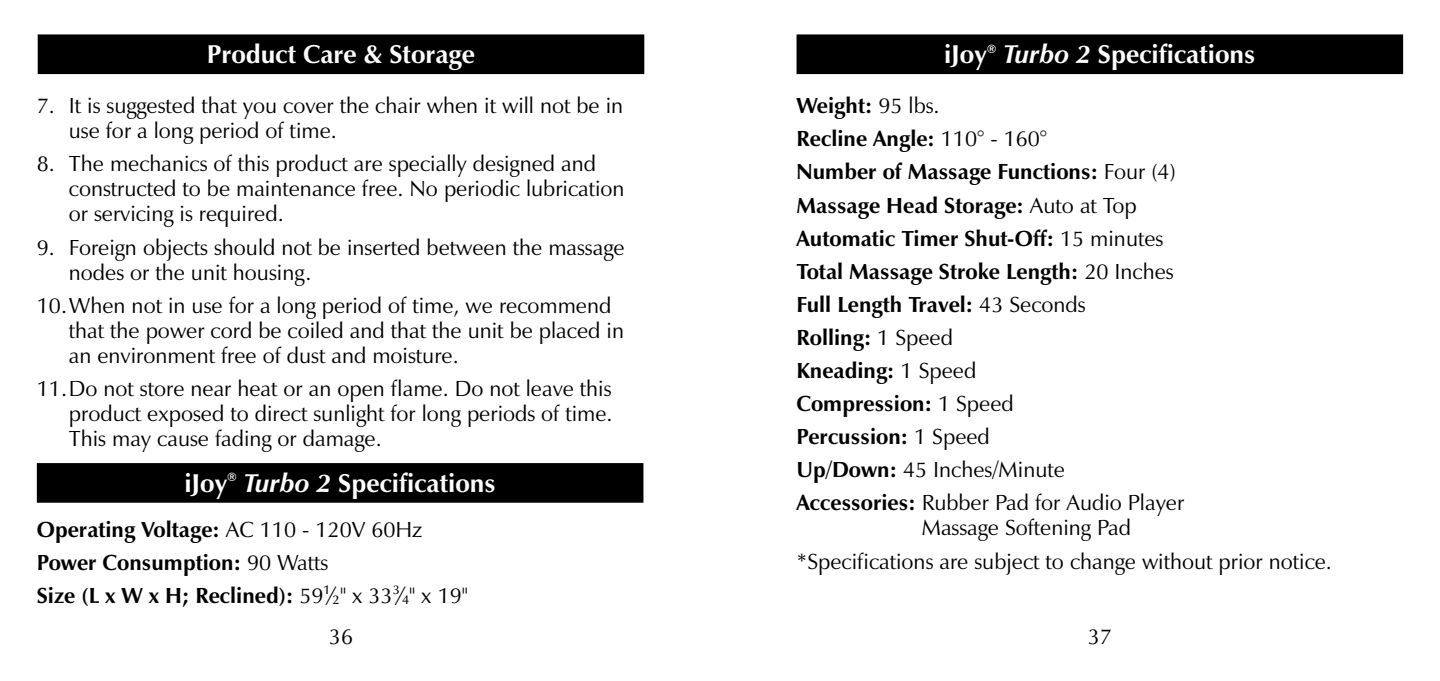
<style>
.page{position:relative;width:1440px;height:681px;background:#fff}
.page>*{position:absolute;margin:0;border:0;box-sizing:border-box;transform-origin:0 0}
.t1{font:700 26px "Zapf Humanist 601 BT";color:#fff}
.t2{font:22px/25px "Zapf Humanist 601 BT";color:#000}
.t3{font:700 22px/33px "Zapf Humanist 601 BT";color:#000}
.t4{font:700 11.6px "Zapf Humanist 601 BT";color:#fff}
.s1{font-style:italic}
.s2{font-weight:400}
.s3{font-weight:600}
.s4{font-weight:600;font-size:12.8px}
</style>
<div class="page">
<div style="left:797px;top:34px;width:606px;height:40px;background:#000"></div>
<div style="left:37px;top:463px;width:606px;height:39px;background:#000"></div>
<div style="left:38px;top:34px;width:606px;height:40px;background:#000"></div>
<p class="t1" style="left:207px;top:38px;width:270px">Product Care &amp; Storage</p>
<p class="t1" style="left:944px;top:38px;width:44px">iJoy</p>
<p class="t4" style="left:987px;top:41px;width:11px">®</p>
<p class="t1" style="left:1004px;top:38px;width:253px"><span class="s1">Turbo 2</span> Specifications</p>
<p class="t2" style="left:69px;top:93px;width:556px;text-indent:-32px">7. It is suggested that you cover the chair when it will not be in use for a long period of time.</p>
<p class="t2" style="left:69px;top:151px;width:557px;text-indent:-32px">8. The mechanics of this product are specially designed and constructed to be maintenance free. No periodic lubrication or servicing is required.</p>
<p class="t2" style="left:69px;top:234px;width:557px;text-indent:-32px">9. Foreign objects should not be inserted between the massage nodes or the unit housing.</p>
<p class="t2" style="left:69px;top:292px;width:557px;text-indent:-32px">10.When not in use for a long period of time, we recommend that the power cord be coiled and that the unit be placed in an environment free of dust and moisture.</p>
<p class="t2" style="left:69px;top:375px;width:545px;text-align:justify;text-indent:-32px">11.Do not store near heat or an open flame. Do not leave this product exposed to direct sunlight for long periods of time.<br>This may cause fading or damage.</p>
<p class="t1" style="left:184px;top:466px;width:44px">iJoy</p>
<p class="t4" style="left:227px;top:470px;width:11px">®</p>
<p class="t1" style="left:244px;top:466px;width:253px"><span class="s1">Turbo 2</span> Specifications</p>
<p class="t3" style="left:37px;top:512px;width:433px">Operating Voltage: <span class="s2">AC 110 - 120V 60Hz<br></span>Power Consumption: <span class="s2">90 Watts<br></span>Size (L x W x H; Reclined): <span class="s2">59</span><sup>1</sup><span class="s3">⁄</span><span class="s4">2</span><span class="s3">"</span> <span class="s2">x 33</span><sup>3</sup><span class="s3">⁄</span><span class="s4">4</span><span class="s3">"</span> <span class="s2">x 19</span><span class="s3">"</span></p>
<p class="t3" style="left:797px;top:89px;width:389px">Weight: <span class="s2">95 lbs.<br></span>Recline Angle: <span class="s2">110° - 160°<br></span>Number of Massage Functions: <span class="s2">Four (4)<br></span>Massage Head Storage: <span class="s2">Auto at Top<br></span>Automatic Timer Shut-Off: <span class="s2">15 minutes<br></span>Total Massage Stroke Length: <span class="s2">20 Inches<br></span>Full Length Travel: <span class="s2">43 Seconds<br></span>Rolling: <span class="s2">1 Speed<br></span>Kneading: <span class="s2">1 Speed<br></span>Compression: <span class="s2">1 Speed<br></span>Percussion: <span class="s2">1 Speed<br></span>Up/Down: <span class="s2">45 Inches/Minute<br></span>Accessories: <span class="s2">Rubber Pad for Audio Player</span></p>
<p class="t2" style="left:797px;top:511px;width:537px;line-height:33px;text-indent:125px">Massage Softening Pad<br>*Specifications are subject to change without prior notice.</p>
<p class="t2" style="left:329px;top:623px;width:26px">36</p>
<p class="t2" style="left:1088px;top:623px;width:26px">37</p>
</div>
